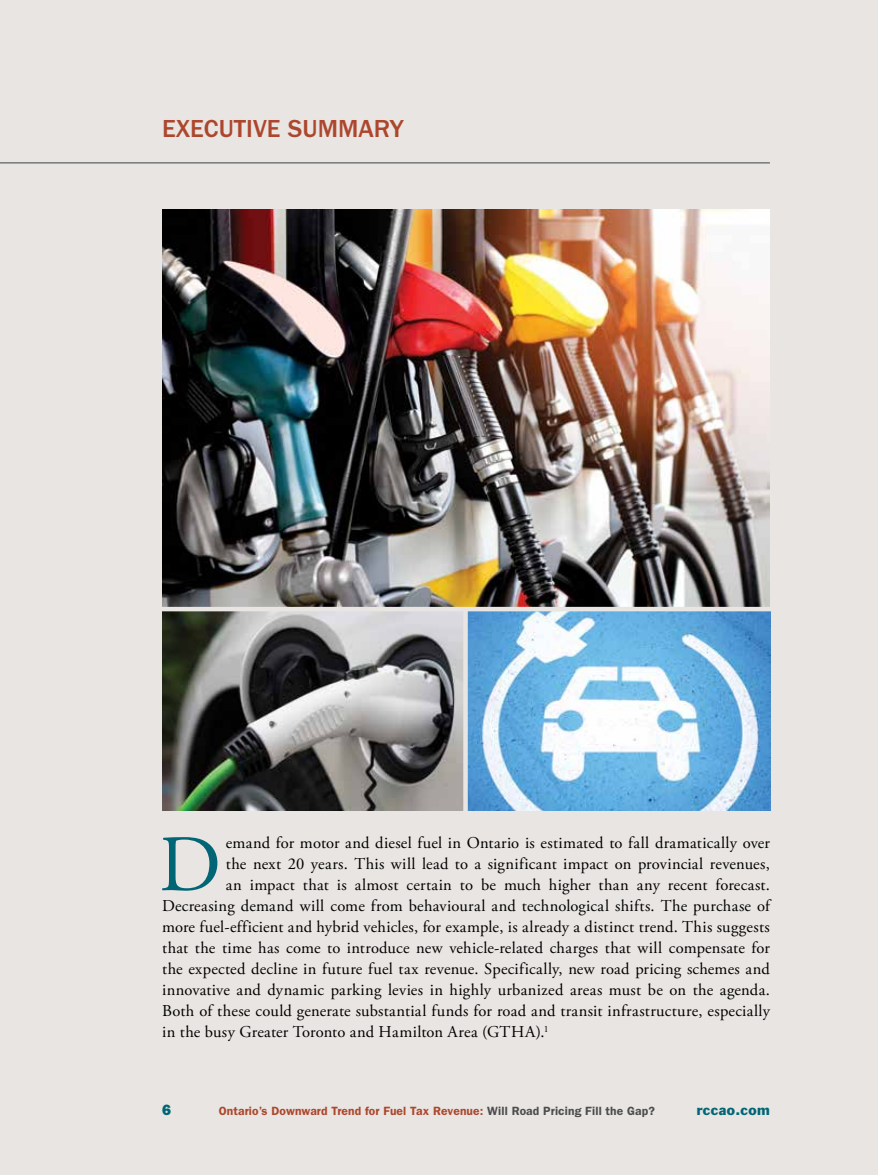
<style>
.page{position:relative;width:878px;height:1175px;background:#fff}
.page>*{position:absolute;margin:0;border:0;box-sizing:border-box;transform-origin:0 0}
.t1{font:79.8px "Adobe Garamond Pro";color:#006575}
.t2{font:500 25.5px "Franklin Gothic";color:#ac472d}
.t3{font:16.5px "Adobe Garamond Pro";letter-spacing:.015em;color:#000}
.t4{font:800 15px "Franklin Gothic";color:#006575}
.t5{font:13.5px "Franklin Gothic";letter-spacing:.03em;color:#006575}
.t6{font:600 12px "Franklin Gothic";letter-spacing:.01em;color:#ac472d}
.s1{color:#4d4d4f}
</style>
<div class="page">
<div style="left:0;top:0;width:878px;height:1174px;background:#e9e5e2"></div>
<img style="left:162px;top:209px;width:608px;height:601px">
<hr style="left:153px;top:607px;width:623px;height:4px;background:#e9e5e2">
<div style="left:463px;top:609px;width:5px;height:207px;background:#e9e5e2"></div>
<hr style="left:0;top:162px;width:770px;height:2px;background:#77787b">
<h2 class="t2" style="left:162px;top:115px;width:243px">EXECUTIVE SUMMARY</h2>
<h1 class="t1" style="left:159px;top:817px;width:64px">D</h1>
<p class="t3" style="left:226px;top:833px;width:545px">emand for motor and diesel fuel in Ontario is estimated to fall dramatically over</p>
<p class="t3" style="left:226px;top:854px;width:545px">the next 20 years. This will lead to a significant impact on provincial revenues,</p>
<p class="t3" style="left:226px;top:875px;width:545px">an impact that is almost certain to be much higher than any recent forecast.</p>
<p class="t3" style="left:162px;top:896px;width:609px">Decreasing demand will come from behavioural and technological shifts. The purchase of</p>
<p class="t3" style="left:162px;top:917px;width:609px">more fuel-efficient and hybrid vehicles, for example, is already a distinct trend. This suggests</p>
<p class="t3" style="left:162px;top:938px;width:609px">that the time has come to introduce new vehicle-related charges that will compensate for</p>
<p class="t3" style="left:162px;top:959px;width:609px">the expected decline in future fuel tax revenue. Specifically, new road pricing schemes and</p>
<p class="t3" style="left:162px;top:980px;width:609px">innovative and dynamic parking levies in highly urbanized areas must be on the agenda.</p>
<p class="t3" style="left:162px;top:1001px;width:609px">Both of these could generate substantial funds for road and transit infrastructure, especially</p>
<p class="t3" style="left:162px;top:1022px;width:388px">in the busy Greater Toronto and Hamilton Area (GTHA).<sup>1</sup></p>
<p class="t4" style="left:162px;top:1101px;width:10px">6</p>
<p class="t6" style="left:219px;top:1103px;width:437px">Ontario’s Downward Trend for Fuel Tax Revenue: <span class="s1">Will Road Pricing Fill the Gap?</span></p>
<p class="t5" style="left:696px;top:1101px;width:75px">rccao.com</p>
</div>
